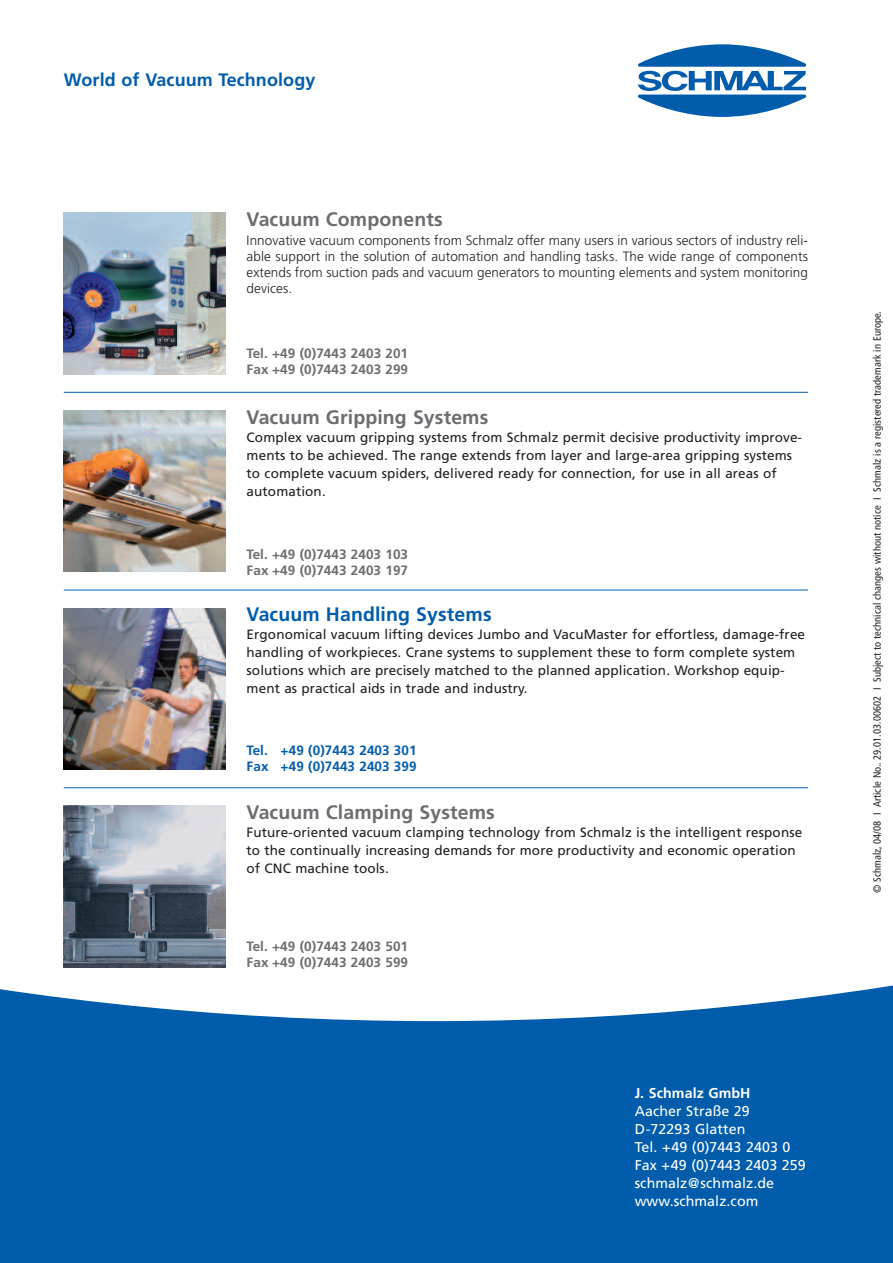
<style>
.page{position:relative;width:893px;height:1263px;background:#fff}
.page>*{position:absolute;margin:0;border:0;box-sizing:border-box;transform-origin:0 0}
.t1{font:700 19.5px "Frutiger LT";letter-spacing:.005em;color:#6c6d70}
.t2{font:700 19.5px "Frutiger LT";letter-spacing:.005em;color:#015dac}
.t3{font:700 18px "Frutiger LT";letter-spacing:.005em;color:#015dac}
.t4{font:14.25px/18px "Frutiger LT";letter-spacing:.005em;color:#fff}
.t5{font:700 14.25px "Frutiger LT";letter-spacing:.005em;color:#fff}
.t6{font:13.5px/18px "Frutiger LT";letter-spacing:.01em;color:#231f20}
.t7{font:300 13.5px/16.2px "Frutiger LT";letter-spacing:.005em;color:#231f20;text-align:justify}
.t8{font:700 13.5px/16.2px "Frutiger LT";letter-spacing:.005em;color:#6c6d70}
.t9{font:700 13.5px/16.2px "Frutiger LT";letter-spacing:.005em;color:#015dac}
.t10{font:condensed 10.5px "Frutiger LT";letter-spacing:.005em;color:#231f20}
</style>
<div class="page">
<svg style="left:0;top:949px;width:893px;height:314px;fill:#015dac"></svg>
<svg style="left:637px;top:44px;width:169px;height:73px"></svg>
<img style="left:64px;top:213px;width:161px;height:161px">
<img style="left:64px;top:410px;width:161px;height:162px">
<img style="left:64px;top:608px;width:161px;height:162px">
<img style="left:64px;top:806px;width:161px;height:161px">
<hr style="left:64px;top:392px;width:744px;height:1px;background:#015dac">
<hr style="left:64px;top:590px;width:744px;height:1px;background:#015dac">
<hr style="left:64px;top:787px;width:744px;height:1px;background:#015dac">
<h2 class="t3" style="left:64px;top:72px;width:253px">World of Vacuum Technology</h2>
<h1 class="t1" style="left:247px;top:211px;width:198px">Vacuum Components</h1>
<p class="t7" style="left:247px;top:233px;width:563px">Innovative vacuum components from Schmalz offer many users in various sectors of industry reli&shy;able support in the solution of automation and handling tasks. The wide range of components extends from suction pads and vacuum generators to mounting elements and system monitoring devices.</p>
<p class="t8" style="left:247px;top:347px;width:163px">Tel. +49 (0)7443 2403 201<br>Fax +49 (0)7443 2403 299</p>
<h1 class="t1" style="left:247px;top:409px;width:243px">Vacuum Gripping Systems</h1>
<p class="t6" style="left:247px;top:429px;width:557px">Complex vacuum gripping systems from Schmalz permit decisive productivity improve&shy;ments to be achieved. The range extends from layer and large-area gripping systems to complete vacuum spiders, delivered ready for connection, for use in all areas of automation.</p>
<p class="t8" style="left:247px;top:547px;width:163px">Tel. +49 (0)7443 2403 103<br>Fax +49 (0)7443 2403 197</p>
<h1 class="t2" style="left:247px;top:607px;width:247px">Vacuum Handling Systems</h1>
<p class="t6" style="left:247px;top:627px;width:560px">Ergonomical vacuum lifting devices Jumbo and VacuMaster for effortless, damage-free handling of workpieces. Crane systems to supplement these to form complete system solutions which are precisely matched to the planned application. Workshop equip&shy;ment as practical aids in trade and industry.</p>
<p class="t9" style="left:247px;top:743px;width:171px">Tel. +49 (0)7443 2403 301<br>Fax +49 (0)7443 2403 399</p>
<h1 class="t1" style="left:247px;top:804px;width:250px">Vacuum Clamping Systems</h1>
<p class="t6" style="left:247px;top:824px;width:557px">Future-oriented vacuum clamping technology from Schmalz is the intelligent response to the continually increasing demands for more productivity and economic operation of CNC machine tools.</p>
<p class="t8" style="left:247px;top:939px;width:163px">Tel. +49 (0)7443 2403 501<br>Fax +49 (0)7443 2403 599</p>
<p class="t5" style="left:635px;top:1087px;width:117px">J. Schmalz GmbH</p>
<p class="t4" style="left:635px;top:1103px;width:173px">Aacher Straße 29<br>D-72293 Glatten<br>Tel. +49 (0)7443 2403 0<br>Fax +49 (0)7443 2403 259 schmalz@schmalz.de www.schmalz.com</p>
<p class="t10" style="left:873px;top:893px;width:583px;rotate:-90deg">© Schmalz, 04/08 I Article No.. 29.01.03.00602 I Subject to technical changes without notice I Schmalz is a registered trademark in Europe.</p>
</div>
